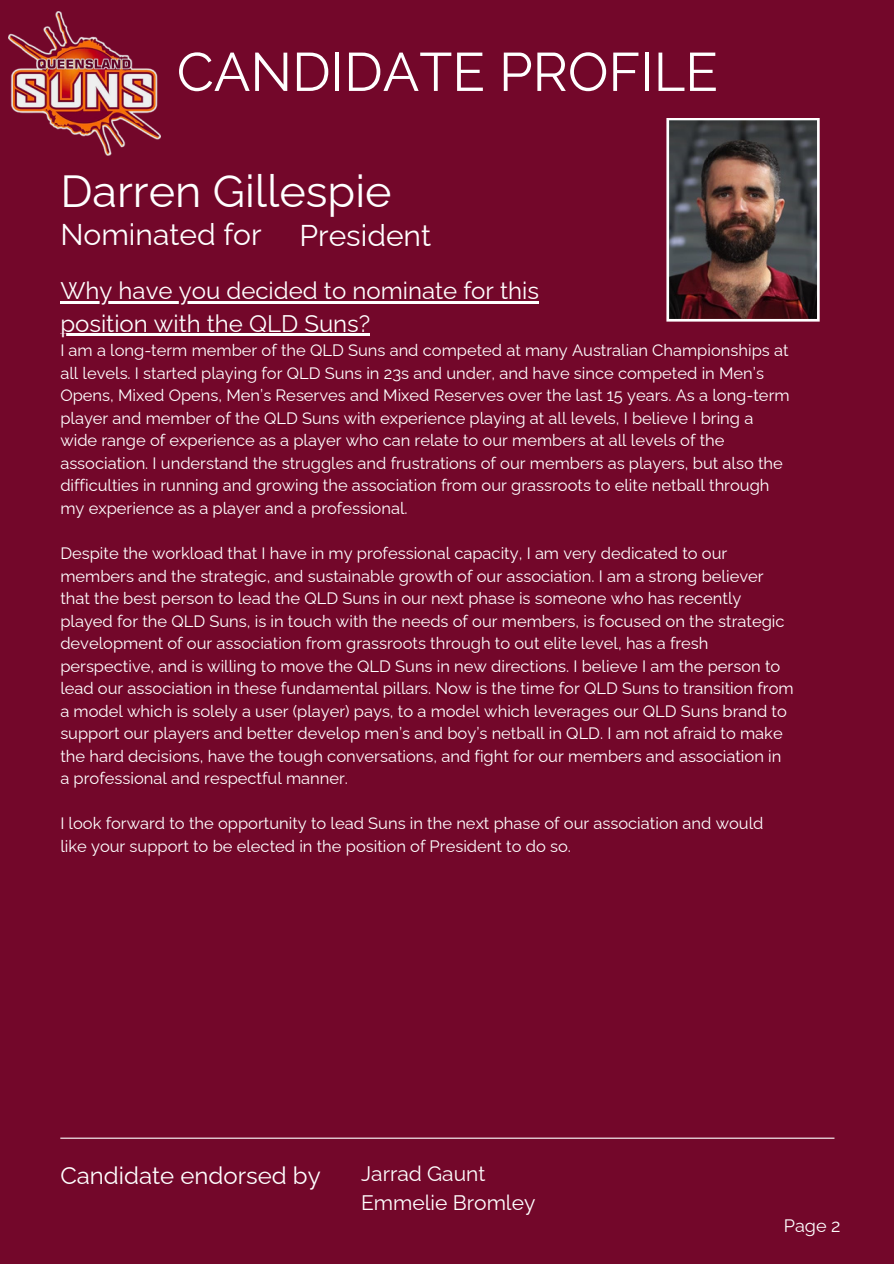
<style>
.page{position:relative;width:894px;height:1264px;background:#fff}
.page>*{position:absolute;margin:0;border:0;box-sizing:border-box;transform-origin:0 0}
.t1{font:54px "Raleway";color:#fff}
.t2{font:45px "Raleway";color:#fff}
.t3{font:30px "Raleway";color:#fff}
.t4{font:24px "Raleway";color:#fff}
.t5{font:21px "Raleway";color:#fff}
.t6{font:18px "Raleway";color:#fff}
.t7{font:16.5px/22.5px "Raleway";color:#fff}
</style>
<div class="page">
<div style="left:0;top:0;width:893px;height:1263px;background:#73072a"></div>
<img style="left:9px;top:11px;width:152px;height:144px">
<hr style="left:60px;top:1137px;width:774px;height:1px;background:#fff">
<img style="left:666px;top:118px;width:153px;height:203px">
<hr style="left:60px;top:301px;width:479px;height:2px;background:#fff">
<hr style="left:60px;top:334px;width:310px;height:2px;background:#fff">
<p class="t1" style="left:177px;top:40px;width:542px">CANDIDATE PROFILE</p>
<h4 class="t2" style="left:60px;top:165px;width:333px">Darren Gillespie</h4>
<p class="t3" style="left:60px;top:216px;width:203px">Nominated for</p>
<h5 class="t3" style="left:299px;top:218px;width:133px">President</h5>
<p class="t4" style="left:60px;top:276px;width:480px">Why have you decided to nominate for this</p>
<p class="t4" style="left:60px;top:309px;width:311px">position with the QLD Suns?</p>
<p class="t7" style="left:60px;top:339px;width:730px">I am a long-term member of the QLD Suns and competed at many Australian Championships at all levels. I started playing for QLD Suns in 23s and under, and have since competed in Men’s Opens, Mixed Opens, Men’s Reserves and Mixed Reserves over the last 15 years. As a long-term player and member of the QLD Suns with experience playing at all levels, I believe I bring a wide range of experience as a player who can relate to our members at all levels of the association. I understand the struggles and frustrations of our members as players, but also the difficulties in running and growing the association from our grassroots to elite netball through my experience as a player and a professional.</p>
<h1 class="t7" style="left:60px;top:542px;width:734px">Despite the workload that I have in my professional capacity, I am very dedicated to our members and the strategic, and sustainable growth of our association. I am a strong believer that the best person to lead the QLD Suns in our next phase is someone who has recently played for the QLD Suns, is in touch with the needs of our members, is focused on the strategic development of our association from grassroots through to out elite level, has a fresh perspective, and is willing to move the QLD Suns in new directions. I believe I am the person to lead our association in these fundamental pillars. Now is the time for QLD Suns to transition from a model which is solely a user (player) pays, to a model which leverages our QLD Suns brand to support our players and better develop men’s and boy’s netball in QLD. I am not afraid to make the hard decisions, have the tough conversations, and fight for our members and association in a professional and respectful manner.</h1>
<p class="t7" style="left:60px;top:812px;width:704px">I look forward to the opportunity to lead Suns in the next phase of our association and would like your support to be elected in the position of President to do so.</p>
<p class="t4" style="left:60px;top:1160px;width:262px">Candidate endorsed by</p>
<p class="t5" style="left:361px;top:1160px;width:126px">Jarrad Gaunt</p>
<h4 class="t5" style="left:361px;top:1189px;width:176px">Emmelie Bromley</h4>
<h5 class="t6" style="left:783px;top:1214px;width:58px">Page 2</h5>
</div>
